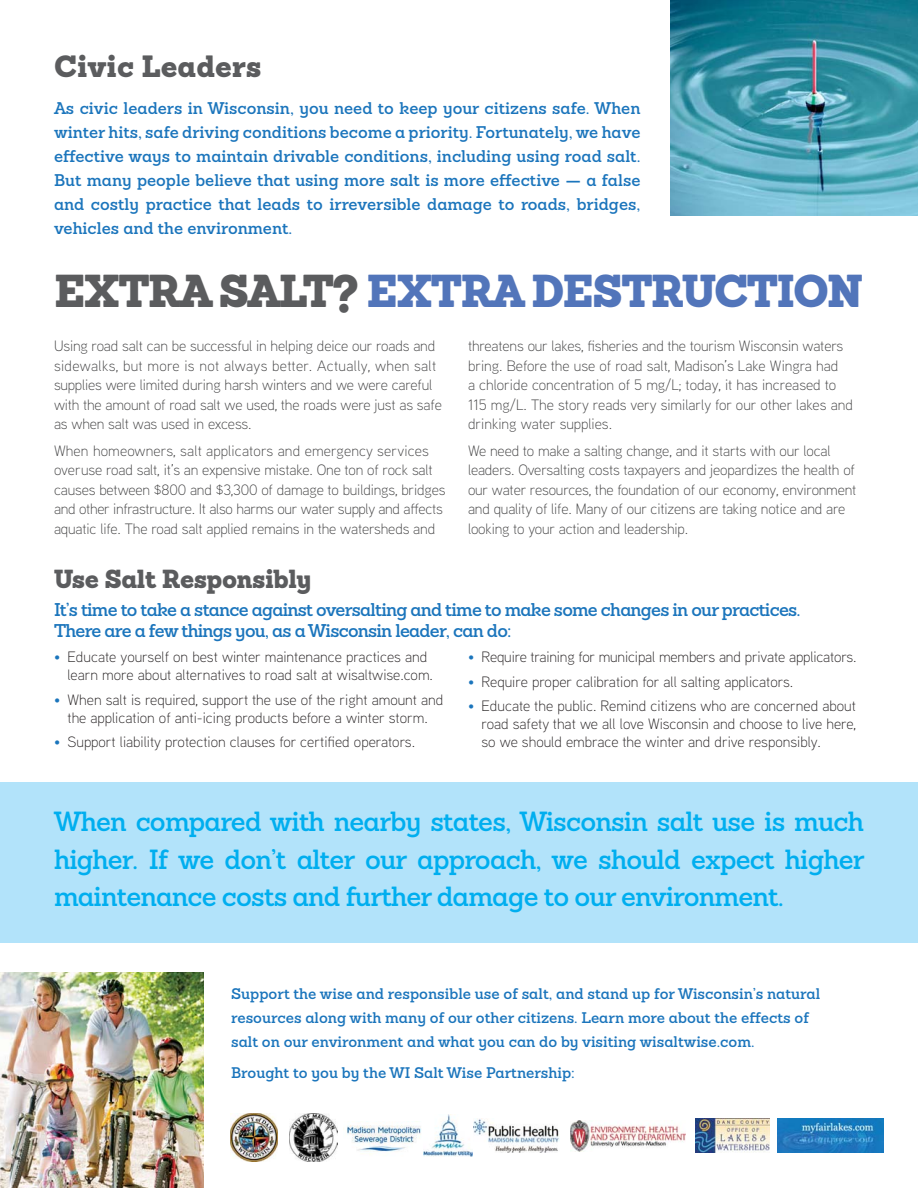
<style>
.page{position:relative;width:918px;height:1188px;background:#fff}
.page>*{position:absolute;margin:0;border:0;box-sizing:border-box;transform-origin:0 0}
.t1{font:900 45px "Sanchez";letter-spacing:-.04em;color:#5275ba}
.t2{font:900 30px "Sanchez";color:#5b5c5e}
.t3{font:600 27px/37.5px "Sanchez";letter-spacing:-.03em;color:#00aeef;text-align:justify}
.t4{font:900 25.5px "Sanchez";letter-spacing:-.02em;color:#5b5c5e}
.t5{font:600 18px/21px "Sanchez";letter-spacing:-.04em;color:#1b75bc}
.t6{font:600 16.5px/24px "Sanchez";color:#1b75bc;text-align:justify}
.t7{font:300 15px/19.5px "Aaux Next";letter-spacing:-.01em;color:#404041}
.t8{font:300 15px/18px "Aaux Next";color:#231f20}
.t9{font:600 15px/24px "Sanchez";color:#1b75bc}
.s1{color:#5b5c5e}
.s2{font-weight:400;font-size:13.5px;color:#1b75bc}
</style>
<div class="page">
<img style="left:0;top:972px;width:203px;height:216px">
<img style="left:671px;top:0;width:247px;height:216px">
<div style="left:0;top:782px;width:918px;height:161px;background:#b2e3fa"></div>
<img style="left:472px;top:1118px;width:88px;height:35px">
<img style="left:230px;top:1113px;width:48px;height:48px">
<img style="left:347px;top:1125px;width:77px;height:31px">
<img style="left:424px;top:1115px;width:48px;height:42px">
<img style="left:289px;top:1113px;width:48px;height:48px">
<img style="left:570px;top:1120px;width:116px;height:31px">
<img style="left:696px;top:1118px;width:74px;height:35px">
<img style="left:778px;top:1118px;width:105px;height:35px">
<h2 class="t2" style="left:54px;top:49px;width:209px">Civic Leaders</h2>
<p class="t6" style="left:54px;top:99px;width:588px">As civic leaders in Wisconsin, you need to keep your citizens safe. When winter hits, safe driving conditions become a priority. Fortunately, we have effective ways to maintain drivable conditions, including using road salt.<br>But many people believe that using more salt is more effective — a false and costly practice that leads to irreversible damage to roads, bridges, vehicles and the environment.</p>
<h1 class="t1" style="left:54px;top:265px;width:811px"><span class="s1">EXTRA SALT?</span> EXTRA DESTRUCTION</h1>
<p class="t7" style="left:54px;top:338px;width:389px">Using road salt can be successful in helping deice our roads and sidewalks, but more is not always better. Actually, when salt supplies were limited during harsh winters and we were careful with the amount of road salt we used, the roads were just as safe as when salt was used in excess.</p>
<p class="t7" style="left:54px;top:442px;width:393px">When homeowners, salt applicators and emergency services overuse road salt, it’s an expensive mistake. One ton of rock salt causes between $800 and $3,300 of damage to buildings, bridges and other infrastructure. It also harms our water supply and affects aquatic life. The road salt applied remains in the watersheds and</p>
<p class="t7" style="left:468px;top:338px;width:386px">threatens our lakes, fisheries and the tourism Wisconsin waters bring. Before the use of road salt, Madison’s Lake Wingra had<br>a chloride concentration of 5 mg/L; today, it has increased to 115 mg/L. The story reads very similarly for our other lakes and drinking water supplies.</p>
<p class="t7" style="left:468px;top:442px;width:390px">We need to make a salting change, and it starts with our local leaders. Oversalting costs taxpayers and jeopardizes the health of our water resources, the foundation of our economy, environment and quality of life. Many of our citizens are taking notice and are looking to your action and leadership.</p>
<h3 class="t4" style="left:54px;top:565px;width:259px">Use Salt Responsibly</h3>
<p class="t5" style="left:54px;top:601px;width:748px">It’s time to take a stance against oversalting and time to make some changes in our practices.<br>There are a few things you, as a Wisconsin leader, can do:</p>
<p class="t8" style="left:67px;top:649px;width:367px;text-indent:-13px"><span class="s2">•</span> Educate yourself on best winter maintenance practices and learn more about alternatives to road salt at wisaltwise.com.</p>
<p class="t8" style="left:54px;top:691px;width:391px;text-align:center"><span class="s2">•</span> When salt is required, support the use of the right amount and the application of anti-icing products before a winter storm.</p>
<p class="t8" style="left:54px;top:734px;width:363px"><span class="s2">•</span> Support liability protection clauses for certified operators.</p>
<p class="t8" style="left:468px;top:649px;width:390px"><span class="s2">•</span> Require training for municipal members and private applicators.</p>
<p class="t8" style="left:468px;top:673px;width:327px"><span class="s2">•</span> Require proper calibration for all salting applicators.</p>
<p class="t8" style="left:481px;top:698px;width:376px;text-align:justify;text-indent:-13px"><span class="s2">•</span> Educate the public. Remind citizens who are concerned about road safety that we all love Wisconsin and choose to live here, so we should embrace the winter and drive responsibly.</p>
<h3 class="t3" style="left:54px;top:806px;width:812px">When compared with nearby states, Wisconsin salt use is much higher. If we don’t alter our approach, we should expect higher maintenance costs and further damage to our environment.</h3>
<p class="t9" style="left:231px;top:983px;width:591px">Support the wise and responsible use of salt, and stand up for Wisconsin’s natural resources along with many of our other citizens. Learn more about the effects of salt on our environment and what you can do by visiting wisaltwise.com.</p>
<p class="t9" style="left:231px;top:1062px;width:345px">Brought to you by the WI Salt Wise Partnership:</p>
</div>
